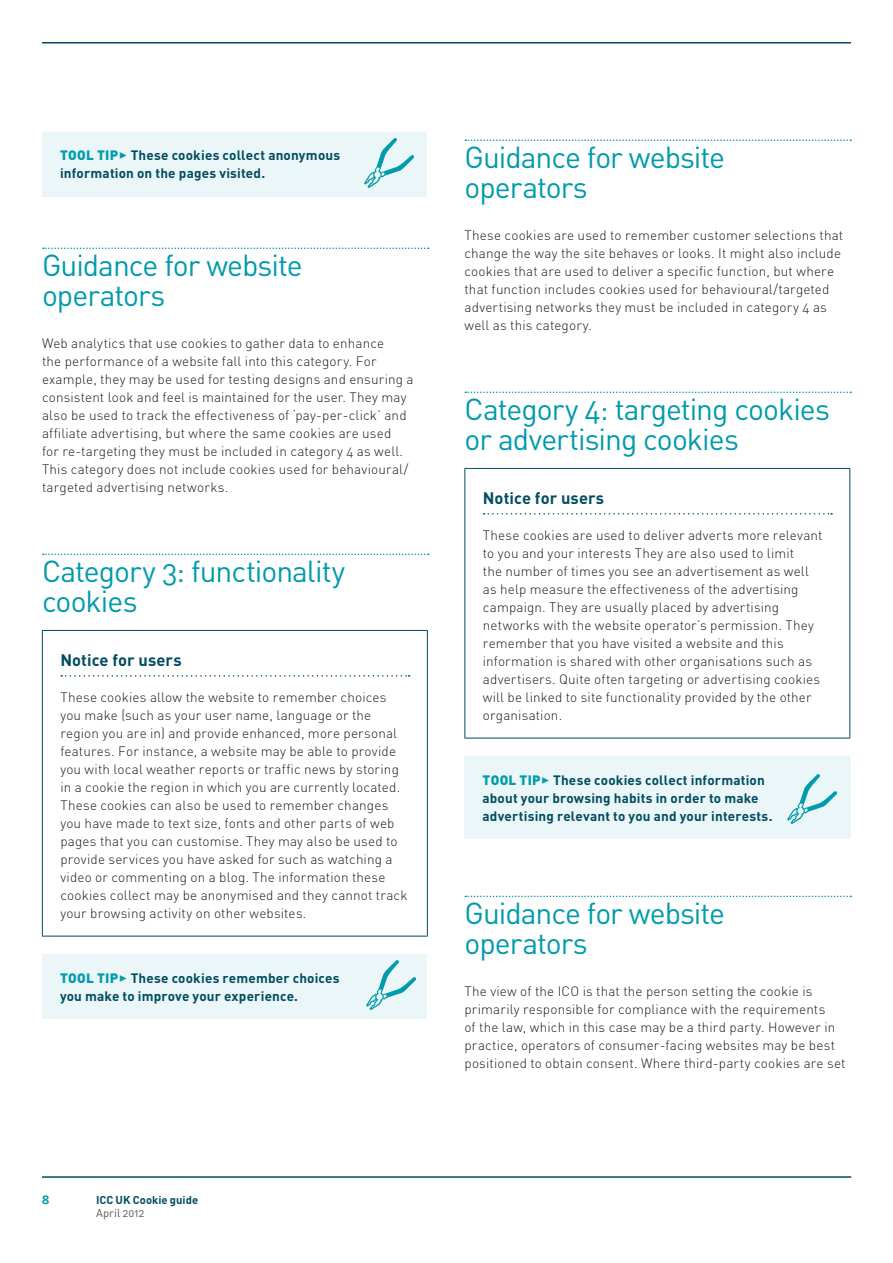
<style>
.page{position:relative;width:893px;height:1263px;background:#fff}
.page>*{position:absolute;margin:0;border:0;box-sizing:border-box;transform-origin:0 0}
.t1{font:30px/30px "DIN Pro";letter-spacing:-.03em;color:#009bac}
.t2{font:700 16.5px "DIN Pro";letter-spacing:.005em;color:#004c61}
.t3{font:300 13.5px/18px "DIN Pro";letter-spacing:.01em;color:#1d1d1b}
.t4{font:700 13.5px/18px "DIN Pro";letter-spacing:.015em;color:#004c61}
.t5{font:800 12px "Caecilia";color:#009bac}
.t6{font:700 11.25px "DIN Pro";color:#004c61}
.t7{font:11.25px "DIN Pro";letter-spacing:.01em;color:#575756}
.s1{font-weight:900;color:#009bac}
.s2{color:#009bac}
</style>
<div class="page">
<hr style="left:42px;top:1176px;width:809px;height:2px;background:#004c61">
<hr style="left:42px;top:42px;width:809px;height:2px;background:#004c61">
<svg style="left:43px;top:248px;width:386px;height:1px"></svg>
<svg style="left:43px;top:554px;width:386px;height:1px"></svg>
<div style="left:42px;top:132px;width:385px;height:64px;background:#ebf6f8"></div>
<hr style="left:42px;top:630px;width:386px;height:1px;background:#004c61">
<hr style="left:42px;top:631px;width:1px;height:305px;background:#004c61">
<hr style="left:427px;top:631px;width:1px;height:305px;background:#004c61">
<hr style="left:42px;top:936px;width:386px;height:1px;background:#004c61">
<svg style="left:61px;top:675px;width:349px;height:2px"></svg>
<div style="left:42px;top:954px;width:385px;height:65px;background:#ebf6f8"></div>
<svg style="left:465px;top:140px;width:386px;height:1px"></svg>
<svg style="left:465px;top:392px;width:386px;height:1px"></svg>
<svg style="left:465px;top:896px;width:386px;height:1px"></svg>
<hr style="left:464px;top:468px;width:386px;height:1px;background:#004c61">
<hr style="left:464px;top:469px;width:1px;height:269px;background:#004c61">
<hr style="left:849px;top:469px;width:1px;height:269px;background:#004c61">
<hr style="left:464px;top:738px;width:386px;height:1px;background:#004c61">
<svg style="left:484px;top:513px;width:348px;height:2px"></svg>
<div style="left:464px;top:756px;width:387px;height:83px;background:#ebf6f8"></div>
<svg style="left:787px;top:774px;width:50px;height:50px"></svg>
<svg style="left:366px;top:960px;width:50px;height:50px"></svg>
<svg style="left:364px;top:138px;width:50px;height:50px"></svg>
<p class="t4" style="left:60px;top:146px;width:282px"><span class="s1">TOOL TIP</span><span class="s2">✓</span> These cookies collect anonymous information on the pages visited.</p>
<h1 class="t1" style="left:42px;top:249px;width:262px">Guidance for website operators</h1>
<p class="t3" style="left:42px;top:334px;width:373px">Web analytics that use cookies to gather data to enhance<br>the performance of a website fall into this category. For example, they may be used for testing designs and ensuring a consistent look and feel is maintained for the user. They may also be used to track the effectiveness of ‘pay-per-click’ and affiliate advertising, but where the same cookies are used<br>for re-targeting they must be included in category 4 as well.<br>This category does not include cookies used for behavioural/ targeted advertising networks.</p>
<h1 class="t1" style="left:42px;top:555px;width:305px">Category 3: functionality cookies</h1>
<p class="t2" style="left:60px;top:649px;width:123px">Notice for users</p>
<p class="t3" style="left:60px;top:688px;width:349px">These cookies allow the website to remember choices you make (such as your user name, language or the region you are in) and provide enhanced, more personal features. For instance, a website may be able to provide you with local weather reports or traffic news by storing in a cookie the region in which you are currently located.<br>These cookies can also be used to remember changes you have made to text size, fonts and other parts of web pages that you can customise. They may also be used to provide services you have asked for such as watching a video or commenting on a blog. The information these cookies collect may be anonymised and they cannot track your browsing activity on other websites.</p>
<p class="t4" style="left:60px;top:968px;width:281px"><span class="s1">TOOL TIP</span><span class="s2">✓</span> These cookies remember choices you make to improve your experience.</p>
<p class="t5" style="left:42px;top:1192px;width:9px">8</p>
<p class="t6" style="left:96px;top:1192px;width:104px">ICC UK Cookie guide</p>
<p class="t7" style="left:96px;top:1205px;width:50px">April 2012</p>
<h1 class="t1" style="left:464px;top:141px;width:262px">Guidance for website operators</h1>
<p class="t3" style="left:464px;top:226px;width:380px">These cookies are used to remember customer selections that change the way the site behaves or looks. It might also include cookies that are used to deliver a specific function, but where that function includes cookies used for behavioural/targeted advertising networks they must be included in category 4 as well as this category.</p>
<h1 class="t1" style="left:464px;top:393px;width:367px">Category 4: targeting cookies or advertising cookies</h1>
<p class="t2" style="left:483px;top:487px;width:123px">Notice for users</p>
<p class="t3" style="left:483px;top:526px;width:341px">These cookies are used to deliver adverts more relevant to you and your interests They are also used to limit<br>the number of times you see an advertisement as well as help measure the effectiveness of the advertising campaign. They are usually placed by advertising networks with the website operator’s permission. They remember that you have visited a website and this information is shared with other organisations such as advertisers. Quite often targeting or advertising cookies will be linked to site functionality provided by the other organisation.</p>
<p class="t4" style="left:482px;top:770px;width:292px"><span class="s1">TOOL TIP</span><span class="s2">✓</span> These cookies collect information about your browsing habits in order to make advertising relevant to you and your interests.</p>
<h1 class="t1" style="left:464px;top:897px;width:262px">Guidance for website operators</h1>
<p class="t3" style="left:464px;top:982px;width:383px">The view of the ICO is that the person setting the cookie is primarily responsible for compliance with the requirements<br>of the law, which in this case may be a third party. However in practice, operators of consumer-facing websites may be best positioned to obtain consent. Where third-party cookies are set</p>
</div>
